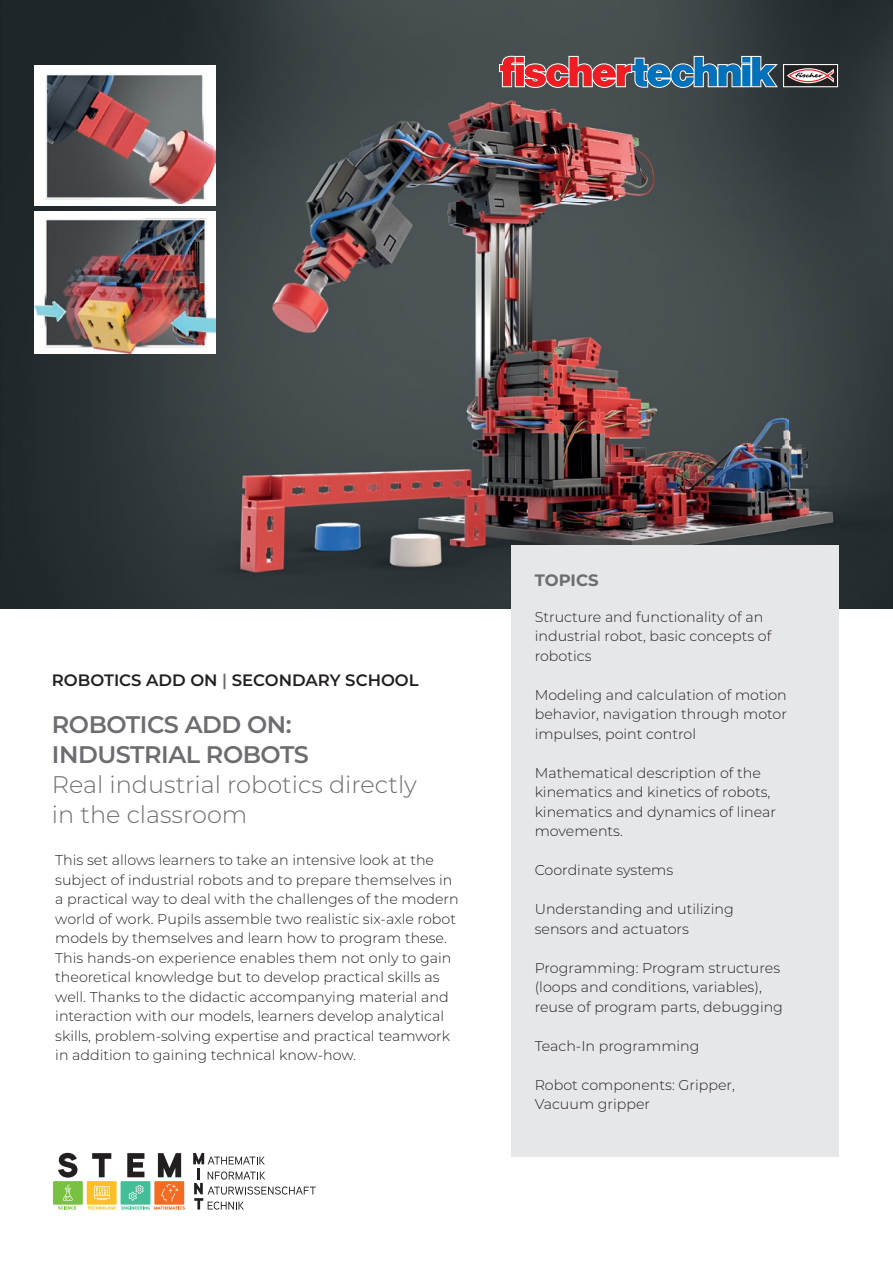
<style>
.page{position:relative;width:893px;height:1263px;background:#fff}
.page>*{position:absolute;margin:0;border:0;box-sizing:border-box;transform-origin:0 0}
.t1{font:300 24px/30px "Montserrat";color:#6c6d70}
.t2{font:600 24px/30px "Montserrat";letter-spacing:-.02em;color:#6c6d70}
.t3{font:600 16.5px "Montserrat";color:#231f20}
.t4{font:700 16.5px "Montserrat";letter-spacing:-.005em;color:#6c6d70}
.t5{font:300 14.25px/19.5px "Montserrat";color:#231f20}
.s1{color:#6c6d70}
</style>
<div class="page">
<img style="left:0;top:0;width:893px;height:608px">
<div style="left:512px;top:545px;width:327px;height:612px;background:#e6e7e9"></div>
<svg style="left:499px;top:56px;width:339px;height:32px;background:#756577"></svg>
<svg style="left:58px;top:1153px;width:19px;height:24px"></svg>
<svg style="left:92px;top:1153px;width:19px;height:24px"></svg>
<svg style="left:127px;top:1153px;width:17px;height:24px"></svg>
<svg style="left:158px;top:1153px;width:23px;height:24px"></svg>
<div style="left:53px;top:1181px;width:30px;height:24px;background:#79c142"></div>
<div style="left:87px;top:1181px;width:30px;height:24px;background:#fdbe26"></div>
<div style="left:121px;top:1181px;width:29px;height:24px;background:#43be99"></div>
<div style="left:154px;top:1181px;width:30px;height:24px;background:#f36a21"></div>
<svg style="left:94px;top:1186px;width:16px;height:14px"></svg>
<svg style="left:58px;top:1184px;width:18px;height:25px"></svg>
<svg style="left:87px;top:1206px;width:29px;height:3px"></svg>
<svg style="left:122px;top:1184px;width:63px;height:25px"></svg>
<svg style="left:193px;top:1153px;width:123px;height:56px"></svg>
<div style="left:34px;top:65px;width:182px;height:140px;background:#fff"></div>
<div style="left:34px;top:211px;width:182px;height:130px;background:#fff"></div>
<img style="left:34px;top:219px;width:182px;height:134px">
<img style="left:45px;top:73px;width:170px;height:130px">
<p class="t3" style="left:52px;top:668px;width:368px">ROBOTICS ADD ON <span class="s1">|</span> SECONDARY SCHOOL</p>
<h1 class="t2" style="left:52px;top:708px;width:259px">ROBOTICS ADD ON:<br>INDUSTRIAL ROBOTS</h1>
<h1 class="t1" style="left:52px;top:768px;width:367px">Real industrial robotics directly in the classroom</h1>
<p class="t5" style="left:55px;top:850px;width:405px">This set allows learners to take an intensive look at the subject of industrial robots and to prepare themselves in a practical way to deal with the challenges of the modern world of work. Pupils assemble two realistic six-axle robot models by themselves and learn how to program these.<br>This hands-on experience enables them not only to gain theoretical knowledge but to develop practical skills as well. Thanks to the didactic accompanying material and interaction with our models, learners develop analytical skills, problem-solving expertise and practical teamwork in addition to gaining technical know-how.</p>
<p class="t4" style="left:535px;top:569px;width:65px">TOPICS</p>
<p class="t5" style="left:535px;top:607px;width:238px">Structure and functionality of an industrial robot, basic concepts of robotics</p>
<p class="t5" style="left:535px;top:685px;width:254px;text-align:justify">Modeling and calculation of motion behavior, navigation through motor impulses, point control</p>
<p class="t5" style="left:535px;top:763px;width:243px">Mathematical description of the kinematics and kinetics of robots, kinematics and dynamics of linear movements.</p>
<p class="t5" style="left:535px;top:860px;width:140px">Coordinate systems</p>
<p class="t5" style="left:535px;top:899px;width:201px">Understanding and utilizing sensors and actuators</p>
<p class="t5" style="left:535px;top:958px;width:250px">Programming: Program structures (loops and conditions, variables), reuse of program parts, debugging</p>
<p class="t5" style="left:535px;top:1036px;width:166px">Teach-In programming</p>
<p class="t5" style="left:535px;top:1075px;width:202px">Robot components: Gripper,<br>Vacuum gripper</p>
</div>
